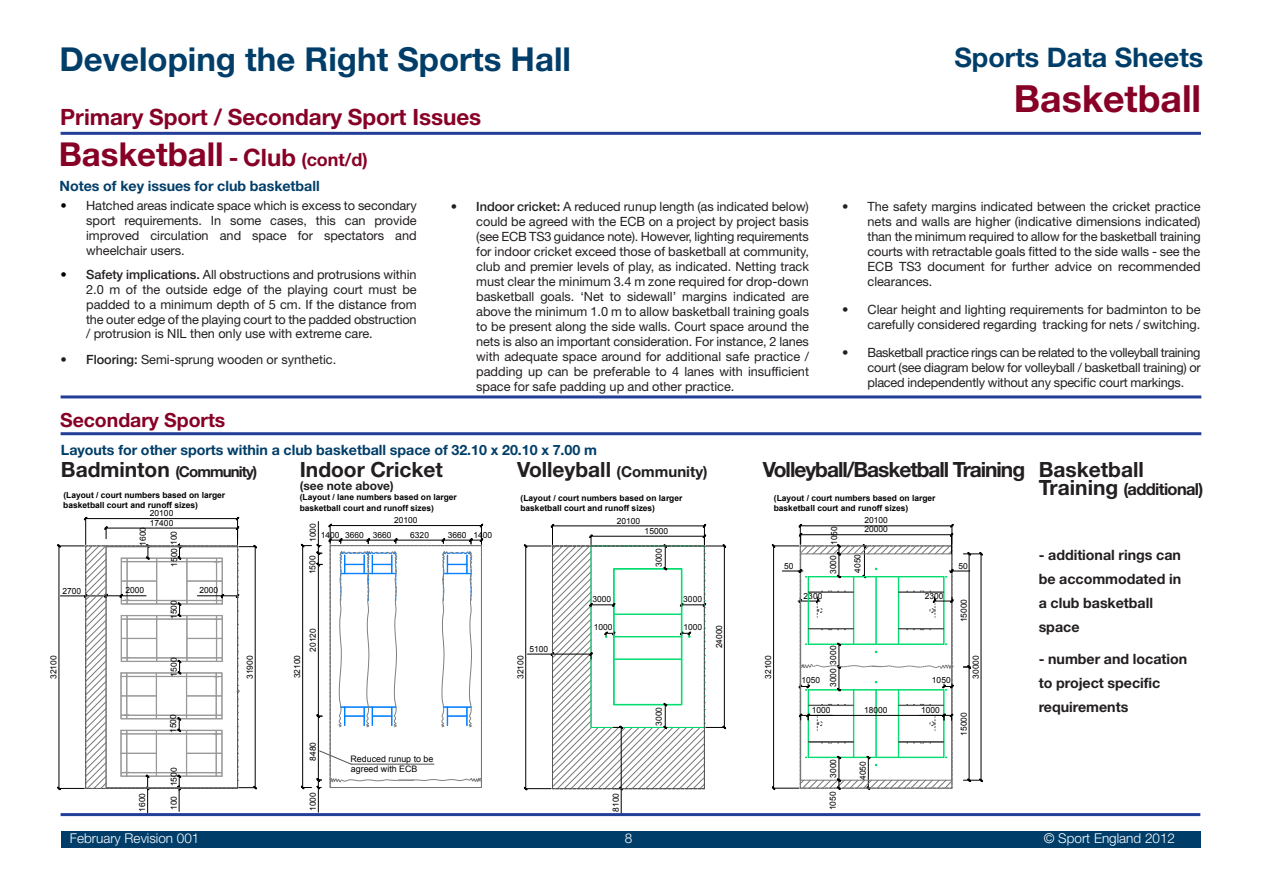
<style>
.page{position:relative;width:1263px;height:893px;background:#fff}
.page>*{position:absolute;margin:0;border:0;box-sizing:border-box;transform-origin:0 0}
.t1{font:700 37.5px "Helvetica Neue LT Std";color:#870126}
.t2{font:700 33px "Helvetica Neue LT Std";color:#003e69}
.t3{font:700 33px "Helvetica Neue LT Std";color:#870126}
.t4{font:700 27px "Helvetica Neue LT Std";color:#003e69}
.t5{font:700 22.5px "Helvetica Neue LT Std";color:#870126}
.t6{font:700 21px "Helvetica Neue LT Std";letter-spacing:-.05em;color:#231f20}
.t7{font:700 21px "Helvetica Neue LT Std";color:#231f20}
.t8{font:700 19.5px "Helvetica Neue LT Std";color:#870126}
.t9{font:700 16.5px "Helvetica Neue LT Std";letter-spacing:-.04em;color:#231f20}
.t10{font:700 15px "Helvetica Neue LT Std";color:#231f20}
.t11{font:700 15px "Helvetica Neue LT Std";letter-spacing:-.06em;color:#231f20}
.t12{font:700 14.25px/24px "Helvetica Neue LT Std";color:#231f20}
.t13{font:700 14.25px "Helvetica Neue LT Std";color:#003e69}
.t14{font:300 13.5px "Helvetica Neue LT Std";color:#fff}
.t15{font:12.75px/15px "Helvetica Neue LT Std";color:#231f20;text-align:justify}
.t16{font:700 12px "Helvetica Neue LT Std";color:#231f20}
.t17{font:8.85px/10.8px "Arial";color:#000}
.t18{font:8.4px/14.5px "Arial";color:#000}
.t19{font:700 8.4px/10.2px "Arial";color:#000}
.s1{font-size:24px}
.s2{font-size:18px}
.s3{color:#000}
.s4{font-weight:500;color:#000}
.s5{font-weight:500}
.s6{font-size:21px}
</style>
<div class="page">
<div style="left:62px;top:831px;width:1139px;height:16px;background:#003e69"></div>
<svg style="left:57px;top:517px;width:200px;height:296px"></svg>
<hr style="left:318px;top:521px;width:1px;height:33px;background:#000">
<svg style="left:301px;top:523px;width:182px;height:289px"></svg>
<hr style="left:351px;top:764px;width:83px;height:1px;background:#545454">
<svg style="left:524px;top:524px;width:202px;height:289px"></svg>
<svg style="left:772px;top:524px;width:211px;height:266px"></svg>
<hr style="left:61px;top:132px;width:1140px;height:3px;background:#233e98">
<hr style="left:61px;top:432px;width:1140px;height:3px;background:#233e98">
<hr style="left:61px;top:395px;width:1140px;height:3px;background:#233e98">
<hr style="left:61px;top:813px;width:1139px;height:3px;background:#233e98">
<h2 class="t2" style="left:60px;top:39px;width:513px">Developing the Right Sports Hall</h2>
<h3 class="t4" style="left:954px;top:41px;width:251px">Sports Data Sheets</h3>
<h1 class="t1" style="left:1014px;top:75px;width:189px">Basketball</h1>
<h3 class="t5" style="left:60px;top:103px;width:422px">Primary Sport / Secondary Sport Issues</h3>
<h2 class="t3" style="left:59px;top:134px;width:311px">Basketball <span class="s1">- Club</span> <span class="s2">(cont/d)</span></h2>
<p class="t13" style="left:60px;top:177px;width:262px">Notes of key issues for club basketball</p>
<p class="t15" style="left:86px;top:198px;width:332px;text-indent:-26px"><span class="s3">•</span> Hatched areas indicate space which is excess to secondary sport requirements. In some cases, this can provide improved circulation and space for spectators and wheelchair users.</p>
<p class="t15" style="left:86px;top:266px;width:332px;text-indent:-26px"><span class="s4">•</span> <span class="s5">Safety implications.</span> All obstructions and protrusions within 2.0 m of the outside edge of the playing court must be padded to a minimum depth of 5 cm. If the distance from the outer edge of the playing court to the padded obstruction / protrusion is NIL then only use with extreme care.</p>
<p class="t15" style="left:61px;top:352px;width:277px"><span class="s5">• Flooring:</span> Semi-sprung wooden or synthetic.</p>
<h3 class="t8" style="left:60px;top:408px;width:167px">Secondary Sports</h3>
<p class="t15" style="left:476px;top:199px;width:334px;text-indent:-26px"><span class="s5">• Indoor cricket:</span> A reduced runup length (as indicated below) could be agreed with the ECB on a project by project basis (see ECB TS3 guidance note). However, lighting requirements for indoor cricket exceed those of basketball at community, club and premier levels of play, as indicated. Netting track must clear the minimum 3.4 m zone required for drop-down basketball goals. ‘Net to sidewall’ margins indicated are above the minimum 1.0 m to allow basketball training goals to be present along the side walls. Court space around the nets is also an important consideration. For instance, 2 lanes with adequate space around for additional safe practice / padding up can be preferable to 4 lanes with insufficient space for safe padding up and other practice.</p>
<p class="t15" style="left:867px;top:199px;width:335px;text-indent:-26px">• The safety margins indicated between the cricket practice nets and walls are higher (indicative dimensions indicated) than the minimum required to allow for the basketball training courts with retractable goals fitted to the side walls - see the ECB TS3 document for further advice on recommended clearances.</p>
<p class="t15" style="left:842px;top:302px;width:360px;text-align:right">• Clear height and lighting requirements for badminton to be carefully considered regarding tracking for nets / switching.</p>
<p class="t15" style="left:867px;top:345px;width:335px;text-indent:-26px">• Basketball practice rings can be related to the volleyball training court (see diagram below for volleyball / basketball training) or placed independently without any specific court markings.</p>
<p class="t13" style="left:61px;top:441px;width:537px">Layouts for other sports within a club basketball space of 32.10 x 20.10 x 7.00 m</p>
<p class="t11" style="left:61px;top:462px;width:198px"><span class="s6">Badminton</span> (Community)</p>
<h3 class="t7" style="left:300px;top:456px;width:145px">Indoor Cricket</h3>
<p class="t16" style="left:300px;top:478px;width:95px">(see note above)</p>
<p class="t10" style="left:517px;top:462px;width:192px"><span class="s6">Volleyball</span> (Community)</p>
<p class="t19" style="left:63px;top:490px;width:163px">(Layout / court numbers based on larger basketball court and runoff sizes)</p>
<p class="t19" style="left:300px;top:493px;width:159px">(Layout / lane numbers based on larger basketball court and runoff sizes)</p>
<p class="t19" style="left:520px;top:493px;width:163px">(Layout / court numbers based on larger basketball court and runoff sizes)</p>
<p class="t18" style="left:150px;top:506px;width:25px">20100</p>
<p class="t18" style="left:410px;top:513px;width:20px;text-indent:-16px">20100<br>6320</p>
<p class="t18" style="left:617px;top:513px;width:25px">20100</p>
<p class="t18" style="left:150px;top:516px;width:25px">17400</p>
<p class="t18" style="left:306px;top:542px;width:20px;rotate:-90deg">1000</p>
<p class="t18" style="left:136px;top:546px;width:20px;rotate:-90deg">1600</p>
<p class="t18" style="left:645px;top:524px;width:25px">15000</p>
<p class="t18" style="left:167px;top:567px;width:37px;rotate:-90deg">1500 100</p>
<p class="t18" style="left:167px;top:619px;width:20px;rotate:-90deg">1500</p>
<p class="t18" style="left:321px;top:528px;width:72px">1400 3660 3660</p>
<p class="t18" style="left:448px;top:528px;width:46px">3660 1400</p>
<p class="t18" style="left:652px;top:567px;width:20px;rotate:-90deg">3000</p>
<p class="t18" style="left:305px;top:574px;width:20px;rotate:-90deg">1500</p>
<p class="t18" style="left:62px;top:583px;width:20px">2700</p>
<p class="t18" style="left:125px;top:583px;width:20px">2000</p>
<p class="t18" style="left:199px;top:583px;width:20px">2000</p>
<p class="t18" style="left:592px;top:591px;width:20px">3000</p>
<p class="t18" style="left:683px;top:591px;width:20px">3000</p>
<p class="t18" style="left:46px;top:679px;width:25px;rotate:-90deg">32100</p>
<p class="t18" style="left:167px;top:676px;width:20px;rotate:-90deg">1500</p>
<p class="t18" style="left:243px;top:679px;width:25px;rotate:-90deg">31900</p>
<p class="t18" style="left:166px;top:733px;width:20px;rotate:-90deg">1500</p>
<p class="t18" style="left:167px;top:786px;width:20px;rotate:-90deg">1500</p>
<p class="t18" style="left:290px;top:678px;width:25px;rotate:-90deg">32100</p>
<p class="t18" style="left:306px;top:652px;width:25px;rotate:-90deg">20120</p>
<p class="t18" style="left:306px;top:761px;width:20px;rotate:-90deg">8480</p>
<p class="t17" style="left:350px;top:753px;width:84px">Reduced runup to be agreed with ECB</p>
<p class="t18" style="left:529px;top:642px;width:20px">5100</p>
<p class="t18" style="left:513px;top:679px;width:25px;rotate:-90deg">32100</p>
<p class="t18" style="left:594px;top:620px;width:20px">1000</p>
<p class="t18" style="left:683px;top:620px;width:20px">1000</p>
<p class="t18" style="left:712px;top:648px;width:25px;rotate:-90deg">24000</p>
<p class="t18" style="left:652px;top:726px;width:20px;rotate:-90deg">3000</p>
<h3 class="t6" style="left:763px;top:456px;width:264px">Volleyball/Basketball Training</h3>
<p class="t19" style="left:774px;top:493px;width:163px">(Layout / court numbers based on larger basketball court and runoff sizes)</p>
<p class="t18" style="left:827px;top:545px;width:20px;rotate:-90deg">1050</p>
<p class="t18" style="left:864px;top:513px;width:25px">20100</p>
<p class="t18" style="left:864px;top:522px;width:25px">20000</p>
<p class="t18" style="left:761px;top:679px;width:25px;rotate:-90deg">32100</p>
<p class="t18" style="left:850px;top:573px;width:20px;rotate:-90deg">4050</p>
<p class="t18" style="left:826px;top:574px;width:20px;rotate:-90deg">3000</p>
<p class="t18" style="left:784px;top:558px;width:11px">50</p>
<p class="t18" style="left:958px;top:558px;width:11px">50</p>
<p class="t18" style="left:925px;top:589px;width:20px">2300</p>
<p class="t18" style="left:804px;top:589px;width:20px">2300</p>
<p class="t18" style="left:956px;top:622px;width:25px;rotate:-90deg">15000</p>
<p class="t18" style="left:826px;top:664px;width:20px;rotate:-90deg">3000</p>
<p class="t18" style="left:801px;top:673px;width:20px">1050</p>
<p class="t18" style="left:826px;top:687px;width:20px;rotate:-90deg">3000</p>
<p class="t18" style="left:932px;top:673px;width:20px">1050</p>
<p class="t18" style="left:812px;top:703px;width:20px">1000</p>
<p class="t18" style="left:921px;top:703px;width:20px">1000</p>
<p class="t18" style="left:864px;top:703px;width:25px">18000</p>
<p class="t18" style="left:826px;top:778px;width:20px;rotate:-90deg">3000</p>
<p class="t18" style="left:855px;top:780px;width:20px;rotate:-90deg">4050</p>
<p class="t18" style="left:968px;top:679px;width:25px;rotate:-90deg">30000</p>
<p class="t18" style="left:956px;top:736px;width:25px;rotate:-90deg">15000</p>
<h3 class="t7" style="left:1039px;top:456px;width:107px">Basketball</h3>
<p class="t9" style="left:1039px;top:479px;width:166px"><span class="s6">Training</span> (additional)</p>
<p class="t12" style="left:1039px;top:542px;width:144px">- additional rings can be accommodated in a club basketball space</p>
<p class="t12" style="left:1039px;top:647px;width:150px">- number and location to project specific requirements</p>
<p class="t18" style="left:135px;top:812px;width:20px;rotate:-90deg">1600</p>
<p class="t18" style="left:167px;top:810px;width:16px;rotate:-90deg">100</p>
<p class="t18" style="left:306px;top:811px;width:20px;rotate:-90deg">1000</p>
<p class="t18" style="left:609px;top:812px;width:20px;rotate:-90deg">8100</p>
<p class="t18" style="left:826px;top:810px;width:20px;rotate:-90deg">1050</p>
<p class="t14" style="left:70px;top:830px;width:131px">February Revision 001</p>
<p class="t14" style="left:625px;top:830px;width:9px">8</p>
<p class="t14" style="left:1044px;top:830px;width:133px">© Sport England 2012</p>
</div>
